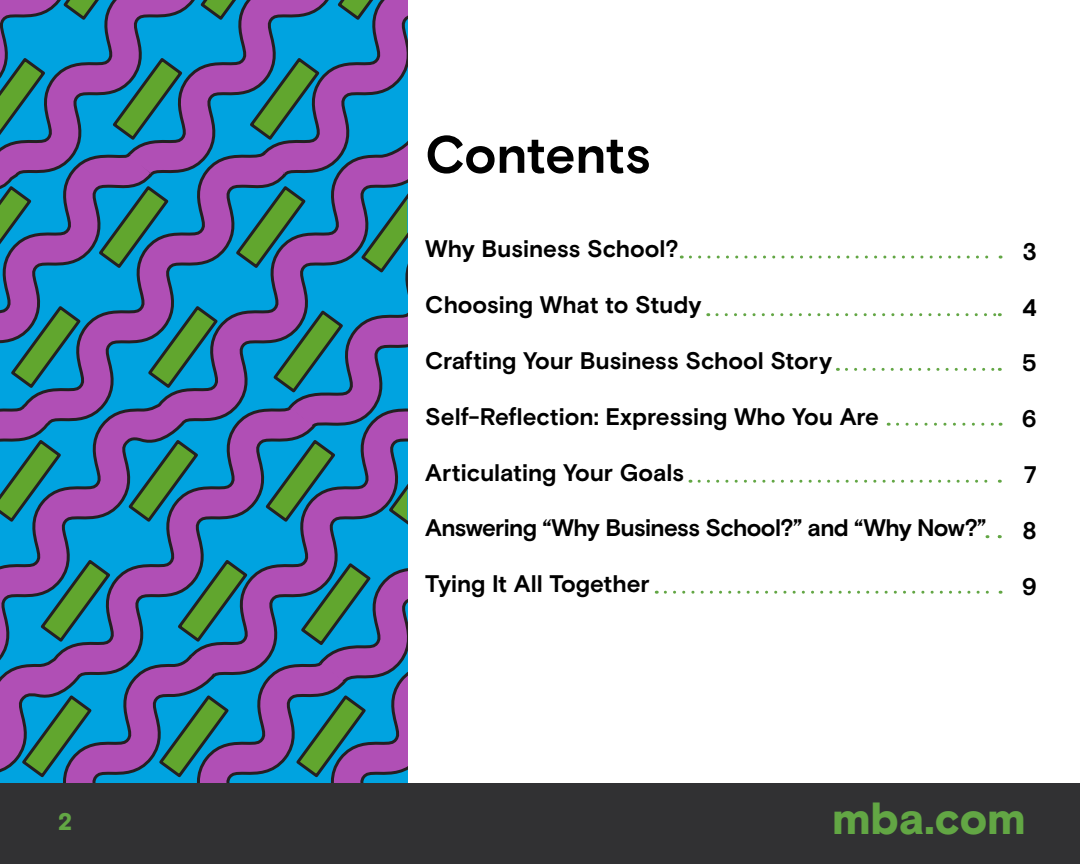
<style>
.page{position:relative;width:1080px;height:864px;background:#fff}
.page>*{position:absolute;margin:0;border:0;box-sizing:border-box;transform-origin:0 0}
.t1{font:700 52.5px "Basis Grotesque Pro";letter-spacing:-.015em;color:#000}
.t2{font:900 45px "Basis Grotesque Pro";letter-spacing:-.005em;color:#62a644}
.t3{font:700 24px "Basis Grotesque Pro";letter-spacing:-.01em;color:#000}
.t4{font:700 24px "Basis Grotesque Pro";letter-spacing:-.03em;color:#000}
.t5{font:900 24px "Basis Grotesque Pro";color:#62a644}
</style>
<div class="page">
<div style="left:0;top:783px;width:1080px;height:81px;background:#313133"></div>
<svg style="left:690px;top:256px;width:311px;height:3px"></svg>
<svg style="left:717px;top:313px;width:283px;height:3px"></svg>
<svg style="left:846px;top:368px;width:154px;height:3px"></svg>
<svg style="left:699px;top:480px;width:301px;height:3px"></svg>
<svg style="left:898px;top:423px;width:103px;height:3px"></svg>
<svg style="left:987px;top:535px;width:13px;height:3px"></svg>
<svg style="left:665px;top:591px;width:336px;height:3px"></svg>
<svg style="left:0;top:0;width:408px;height:782px;background:#4877ab"></svg>
<h1 class="t1" style="left:425px;top:124px;width:227px">Contents</h1>
<p class="t3" style="left:425px;top:235px;width:255px">Why Business School?</p>
<p class="t3" style="left:425px;top:291px;width:278px">Choosing What to Study</p>
<p class="t3" style="left:425px;top:347px;width:408px">Crafting Your Business School Story</p>
<p class="t3" style="left:425px;top:402px;width:455px">Self-Reflection: Expressing Who You Are</p>
<p class="t3" style="left:425px;top:458px;width:260px">Articulating Your Goals</p>
<p class="t4" style="left:425px;top:514px;width:563px">Answering “Why Business School?” and “Why Now?”</p>
<p class="t3" style="left:425px;top:570px;width:226px">Tying It All Together</p>
<p class="t3" style="left:1022px;top:237px;width:16px">3</p>
<p class="t3" style="left:1022px;top:293px;width:16px">4</p>
<p class="t3" style="left:1022px;top:349px;width:16px">5</p>
<p class="t3" style="left:1022px;top:405px;width:16px">6</p>
<p class="t3" style="left:1024px;top:461px;width:15px">7</p>
<p class="t3" style="left:1023px;top:516px;width:16px">8</p>
<p class="t3" style="left:1022px;top:572px;width:17px">9</p>
<p class="t5" style="left:58px;top:808px;width:16px">2</p>
<h2 class="t2" style="left:832px;top:792px;width:195px">mba.com</h2>
</div>
